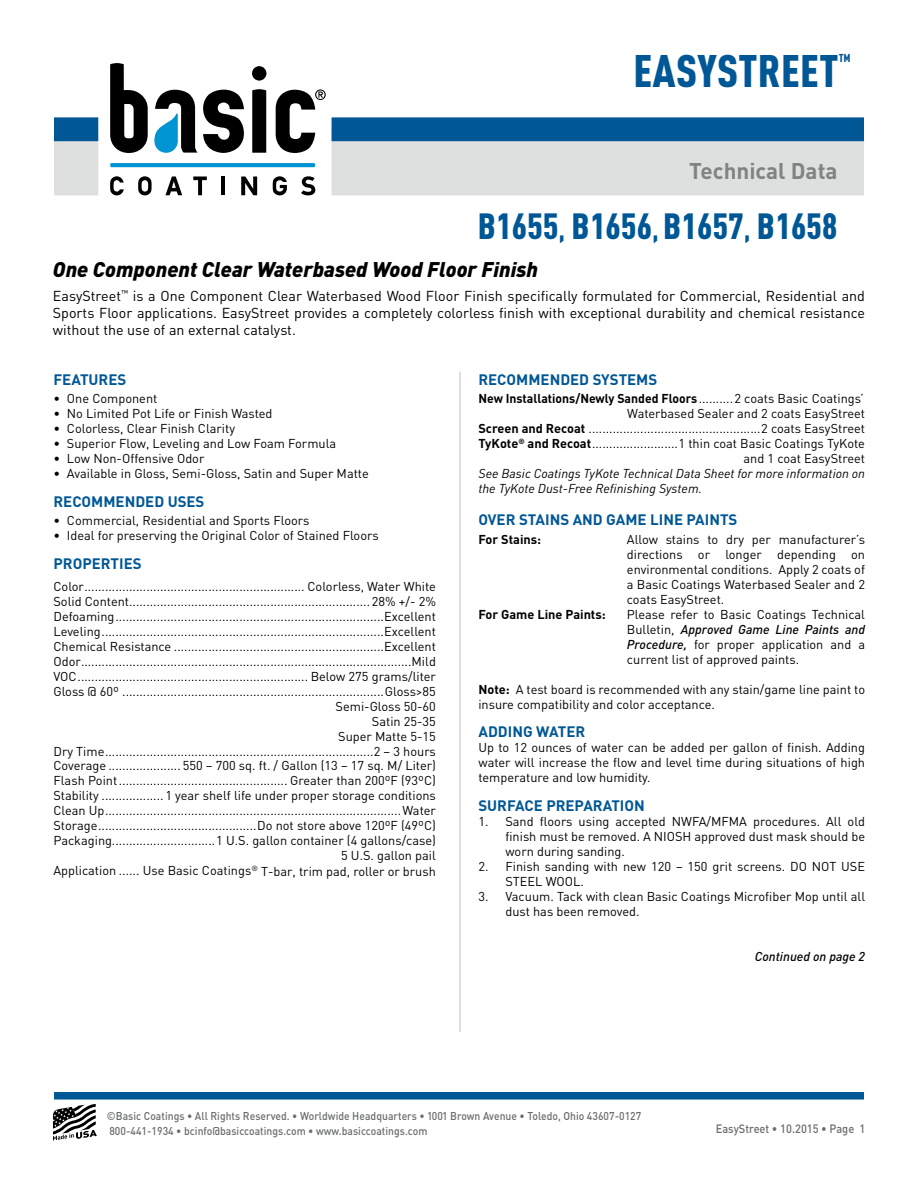
<style>
.page{position:relative;width:918px;height:1188px;background:#fff}
.page>*{position:absolute;margin:0;border:0;box-sizing:border-box;transform-origin:0 0}
.t1{font:900 45px "DIN Cond";letter-spacing:.01em;color:#005796}
.t2{font:900 36px "DIN Cond";letter-spacing:.01em;color:#005796}
.t3{font:700 22.5px "DIN";color:#818383}
.t4{font:italic 900 21px "DIN";color:#000}
.t5{font:900 18.3px "DIN Cond";color:#005796}
.t6{font:700 15px "DIN";color:#005796}
.t7{font:14.25px/17.2px "DIN";color:#000;text-align:justify}
.t8{font:12.75px/15px "DIN";color:#000;text-align:justify}
.t9{font:italic 12.75px/15px "DIN";color:#000}
.t10{font:700 12.75px "DIN";color:#000}
.t11{font:italic 500 12.75px "DIN";color:#000}
.t12{font:500 12px "DIN";color:#6a6c6c;scale:.92 1}
.t13{font:500 11.25px/15px "DIN";letter-spacing:.005em;color:#6a6c6c;scale:.92 1}
.s1{font-size:24px}
.s2{font-weight:700}
.s3{font-weight:500;font-style:italic}
</style>
<div class="page">
<div style="left:54px;top:1092px;width:810px;height:8px;background:#005796"></div>
<svg style="left:53px;top:1104px;width:44px;height:36px"></svg>
<svg style="left:54px;top:153px;width:810px;height:42px;fill:#dedfdf"></svg>
<svg style="left:54px;top:63px;width:810px;height:90px"></svg>
<hr style="left:459px;top:372px;width:2px;height:660px;background:#d4d5d5">
<h1 class="t1" style="left:633px;top:42px;width:206px">EASYSTREET</h1>
<h3 class="t5" style="left:839px;top:49px;width:13px">™</h3>
<h3 class="t3" style="left:689px;top:156px;width:150px">Technical Data</h3>
<h2 class="t2" style="left:478px;top:204px;width:361px">B1655<span class="s1">,</span> B1656<span class="s1">,</span> B1657<span class="s1">,</span> B1658</h2>
<h3 class="t4" style="left:53px;top:256px;width:487px">One Component Clear Waterbased Wood Floor Finish</h3>
<p class="t7" style="left:53px;top:287px;width:814px">EasyStreet<sup>™</sup> is a One Component Clear Waterbased Wood Floor Finish specifically formulated for Commercial, Residential and Sports Floor applications. EasyStreet provides a completely colorless finish with exceptional durability and chemical resistance without the use of an external catalyst.</p>
<p class="t6" style="left:53px;top:370px;width:74px">FEATURES</p>
<p class="t8" style="left:53px;top:391px;width:106px">• One Component</p>
<p class="t8" style="left:53px;top:406px;width:221px">• No Limited Pot Life or Finish Wasted</p>
<p class="t8" style="left:53px;top:421px;width:183px">• Colorless, Clear Finish Clarity</p>
<p class="t8" style="left:53px;top:436px;width:284px">• Superior Flow, Leveling and Low Foam Formula</p>
<p class="t8" style="left:53px;top:451px;width:152px">• Low Non-Offensive Odor</p>
<p class="t8" style="left:53px;top:466px;width:317px">• Available in Gloss, Semi-Gloss, Satin and Super Matte</p>
<p class="t6" style="left:53px;top:492px;width:153px">RECOMMENDED USES</p>
<p class="t8" style="left:53px;top:513px;width:257px">• Commercial, Residential and Sports Floors</p>
<p class="t8" style="left:53px;top:528px;width:327px">• Ideal for preserving the Original Color of Stained Floors</p>
<p class="t6" style="left:53px;top:554px;width:90px">PROPERTIES</p>
<p class="t8" style="left:53px;top:578px;width:384px;text-align:right">Color................................................................ Colorless, Water White Solid Content......................................................................28% +/- 2% Defoaming..............................................................................Excellent Leveling..................................................................................Excellent Chemical Resistance .............................................................Excellent Odor................................................................................................Mild VOC................................................................... Below 275 grams/liter Gloss @ 60º ............................................................................Gloss&gt;85<br>Semi-Gloss 50-60<br>Satin 25-35<br>Super Matte 5-15<br>Dry Time..............................................................................2 – 3 hours Coverage ..................... 550 – 700 sq. ft. / Gallon (13 – 17 sq. M/ Liter)<br>Flash Point................................................. Greater than 200ºF (93ºC)<br>Stability .................. 1 year shelf life under proper storage conditions Clean Up......................................................................................Water Storage..............................................Do not store above 120ºF (49ºC)<br>Packaging..............................1 U.S. gallon container (4 gallons/case)<br>5 U.S. gallon pail<br>Application ...... Use Basic Coatings<sup>®</sup> T-bar, trim pad, roller or brush</p>
<p class="t6" style="left:478px;top:369px;width:180px">RECOMMENDED SYSTEMS</p>
<p class="t8" style="left:478px;top:391px;width:388px;text-align:right"><span class="s2">New Installations/Newly Sanded Floors</span>..........2 coats Basic Coatings’ Waterbased Sealer and 2 coats EasyStreet<br><span class="s2">Screen and Recoat</span> ..................................................2 coats EasyStreet <span class="s2">TyKote</span><sup>®</sup> <span class="s2">and Recoat</span>.........................1 thin coat Basic Coatings TyKote and 1 coat EasyStreet</p>
<p class="t9" style="left:478px;top:466px;width:388px">See Basic Coatings TyKote Technical Data Sheet for more information on the TyKote Dust-Free Refinishing System.</p>
<p class="t6" style="left:478px;top:510px;width:261px">OVER STAINS AND GAME LINE PAINTS</p>
<p class="t10" style="left:478px;top:531px;width:64px">For Stains:</p>
<p class="t8" style="left:627px;top:531px;width:240px">Allow stains to dry per manufacturer’s directions or longer depending on environmental conditions. Apply 2 coats of a Basic Coatings Waterbased Sealer and 2 coats EasyStreet.</p>
<p class="t10" style="left:478px;top:606px;width:129px">For Game Line Paints:</p>
<p class="t8" style="left:627px;top:606px;width:240px">Please refer to Basic Coatings Technical Bulletin, <span class="s3">Approved Game Line Paints and Procedure,</span> for proper application and a current list of approved paints.</p>
<p class="t8" style="left:478px;top:681px;width:388px"><span class="s2">Note:</span> A test board is recommended with any stain/game line paint to insure compatibility and color acceptance.</p>
<p class="t6" style="left:478px;top:722px;width:108px">ADDING WATER</p>
<p class="t8" style="left:478px;top:740px;width:388px">Up to 12 ounces of water can be added per gallon of finish. Adding water will increase the flow and level time during situations of high temperature and low humidity.</p>
<p class="t6" style="left:478px;top:795px;width:168px">SURFACE PREPARATION</p>
<p class="t8" style="left:505px;top:813px;width:361px;text-indent:-27px">1. Sand floors using accepted NWFA/MFMA procedures. All old finish must be removed. A NIOSH approved dust mask should be worn during sanding.</p>
<p class="t8" style="left:505px;top:858px;width:361px;text-indent:-27px">2. Finish sanding with new 120 – 150 grit screens. DO NOT USE<br>STEEL WOOL.</p>
<p class="t8" style="left:505px;top:888px;width:361px;text-indent:-27px">3. Vacuum. Tack with clean Basic Coatings Microfiber Mop until all dust has been removed.</p>
<p class="t11" style="left:755px;top:948px;width:112px">Continued on page 2</p>
<p class="t13" style="left:107px;top:1108px;width:582px">©Basic Coatings • All Rights Reserved. • Worldwide Headquarters • 1001 Brown Avenue • Toledo, Ohio 43607-0127<br>800-441-1934 • bcinfo@basiccoatings.com • www.basiccoatings.com</p>
<p class="t12" style="left:716px;top:1121px;width:164px">EasyStreet • 10.2015 • Page 1</p>
</div>
